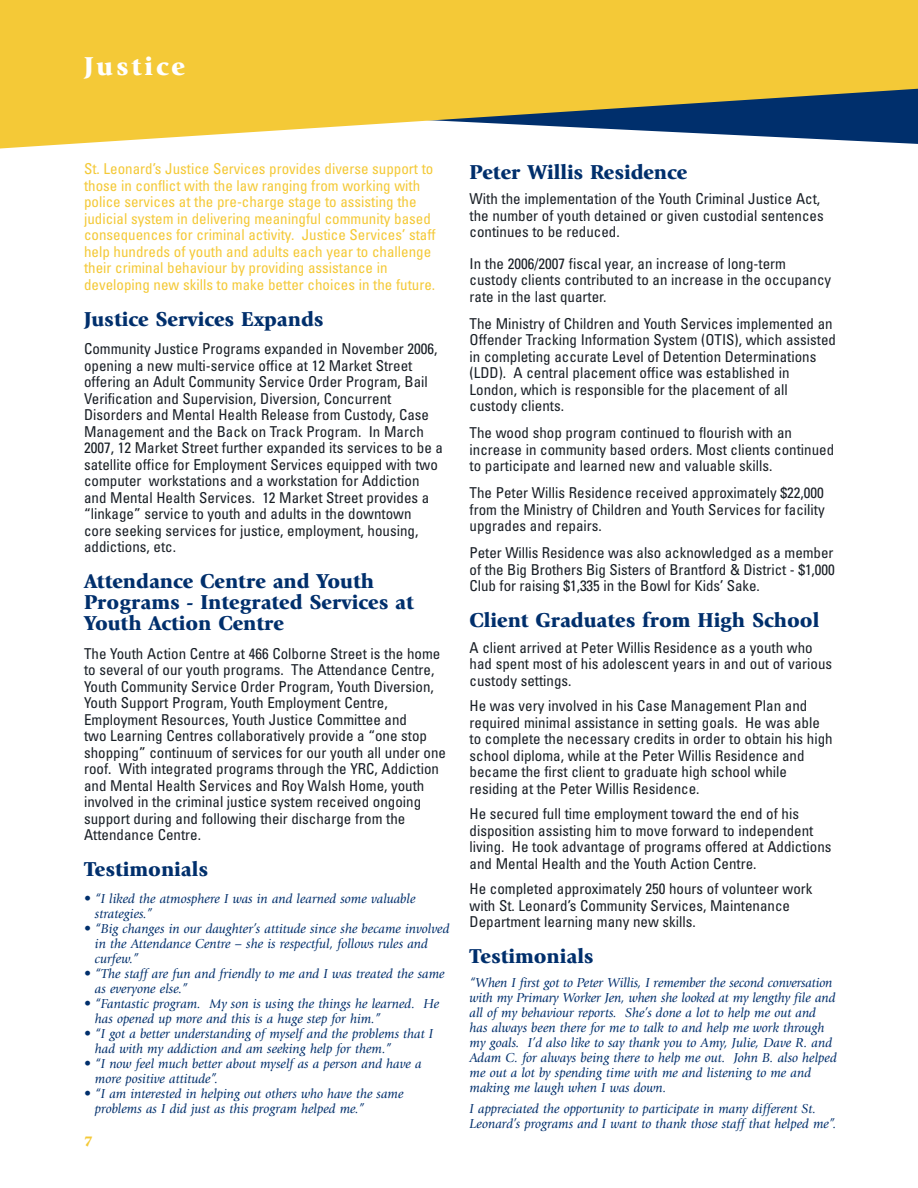
<style>
.page{position:relative;width:918px;height:1188px;background:#fff}
.page>*{position:absolute;margin:0;border:0;box-sizing:border-box;transform-origin:0 0}
.t1{font:900 27px "Giovanni";letter-spacing:.11em;color:#fff}
.t2{font:900 21px/21px "Giovanni";color:#002f6c}
.t3{font:condensed 15px/16.5px "Univers";color:#191f26}
.t4{font:condensed 15px/16.5px "Univers";color:#f4c937}
.t5{font:900 15px "Giovanni";color:#f4c937}
.t6{font:italic 13.5px/15px "Giovanni";color:#002f6c}
</style>
<div class="page">
<svg style="left:0;top:0;width:918px;height:148px;background:#ddbf50"></svg>
<h1 class="t1" style="left:84px;top:55px;width:102px">Justice</h1>
<p class="t4" style="left:84px;top:162px;width:353px">St. Leonard’s Justice Services provides diverse support to those in conflict with the law ranging from working with police services at the pre-charge stage to assisting the judicial system in delivering meaningful community based consequences for criminal activity. Justice Services’ staff help hundreds of youth and adults each year to challenge their criminal behaviour by providing assistance in developing new skills to make better choices in the future.</p>
<h2 class="t2" style="left:84px;top:310px;width:241px">Justice Services Expands</h2>
<p class="t3" style="left:84px;top:342px;width:360px">Community Justice Programs expanded in November 2006, opening a new multi-service office at 12 Market Street offering an Adult Community Service Order Program, Bail Verification and Supervision, Diversion, Concurrent Disorders and Mental Health Release from Custody, Case Management and the Back on Track Program. In March 2007, 12 Market Street further expanded its services to be a satellite office for Employment Services equipped with two computer workstations and a workstation for Addiction and Mental Health Services. 12 Market Street provides a “linkage” service to youth and adults in the downtown<br>core seeking services for justice, employment, housing, addictions, etc.</p>
<h2 class="t2" style="left:84px;top:573px;width:331px">Attendance Centre and Youth<br>Programs - Integrated Services at<br>Youth Action Centre</h2>
<p class="t3" style="left:84px;top:647px;width:363px">The Youth Action Centre at 466 Colborne Street is the home to several of our youth programs. The Attendance Centre, Youth Community Service Order Program, Youth Diversion, Youth Support Program, Youth Employment Centre, Employment Resources, Youth Justice Committee and<br>two Learning Centres collaboratively provide a “one stop shopping” continuum of services for our youth all under one roof. With integrated programs through the YRC, Addiction and Mental Health Services and Roy Walsh Home, youth involved in the criminal justice system received ongoing support during and following their discharge from the Attendance Centre.</p>
<h2 class="t2" style="left:84px;top:861px;width:126px">Testimonials</h2>
<p class="t6" style="left:95px;top:893px;width:322px;text-indent:-11px">• “I liked the atmosphere I was in and learned some valuable strategies.”</p>
<p class="t6" style="left:95px;top:923px;width:356px;text-indent:-11px">• “Big changes in our daughter’s attitude since she became involved in the Attendance Centre – she is respectful, follows rules and curfew.”</p>
<p class="t6" style="left:95px;top:968px;width:351px;text-indent:-11px">• “The staff are fun and friendly to me and I was treated the same as everyone else.”</p>
<p class="t6" style="left:95px;top:998px;width:346px;text-indent:-11px">• “Fantastic program. My son is using the things he learned. He has opened up more and this is a huge step for him.”</p>
<p class="t6" style="left:95px;top:1028px;width:340px;text-indent:-11px">• “I got a better understanding of myself and the problems that I had with my addiction and am seeking help for them.”</p>
<p class="t6" style="left:95px;top:1058px;width:328px;text-indent:-11px">• “I now feel much better about myself as a person and have a more positive attitude”.</p>
<p class="t6" style="left:95px;top:1088px;width:310px;text-indent:-11px">• “I am interested in helping out others who have the same problems as I did just as this program helped me.”</p>
<p class="t5" style="left:84px;top:1135px;width:10px">7</p>
<h2 class="t2" style="left:470px;top:163px;width:219px">Peter Willis Residence</h2>
<p class="t3" style="left:470px;top:192px;width:356px">With the implementation of the Youth Criminal Justice Act, the number of youth detained or given custodial sentences continues to be reduced.</p>
<p class="t3" style="left:470px;top:256px;width:363px">In the 2006/2007 fiscal year, an increase of long-term custody clients contributed to an increase in the occupancy rate in the last quarter.</p>
<p class="t3" style="left:470px;top:316px;width:368px">The Ministry of Children and Youth Services implemented an Offender Tracking Information System (OTIS), which assisted in completing accurate Level of Detention Determinations (LDD). A central placement office was established in London, which is responsible for the placement of all custody clients.</p>
<p class="t3" style="left:470px;top:426px;width:366px">The wood shop program continued to flourish with an increase in community based orders. Most clients continued to participate and learned new and valuable skills.</p>
<p class="t3" style="left:470px;top:486px;width:357px;text-align:justify">The Peter Willis Residence received approximately $22,000 from the Ministry of Children and Youth Services for facility upgrades and repairs.</p>
<p class="t3" style="left:470px;top:546px;width:367px;text-align:justify">Peter Willis Residence was also acknowledged as a member of the Big Brothers Big Sisters of Brantford &amp; District - $1,000<br>Club for raising $1,335 in the Bowl for Kids’ Sake.</p>
<h2 class="t2" style="left:470px;top:612px;width:351px">Client Graduates from High School</h2>
<p class="t3" style="left:470px;top:640px;width:364px">A client arrived at Peter Willis Residence as a youth who had spent most of his adolescent years in and out of various custody settings.</p>
<p class="t3" style="left:470px;top:699px;width:365px">He was very involved in his Case Management Plan and required minimal assistance in setting goals. He was able to complete the necessary credits in order to obtain his high school diploma, while at the Peter Willis Residence and became the first client to graduate high school while residing at the Peter Willis Residence.</p>
<p class="t3" style="left:470px;top:807px;width:363px">He secured full time employment toward the end of his disposition assisting him to move forward to independent living. He took advantage of programs offered at Addictions and Mental Health and the Youth Action Centre.</p>
<p class="t3" style="left:470px;top:882px;width:344px">He completed approximately 250 hours of volunteer work with St. Leonard’s Community Services, Maintenance<br>Department learning many new skills.</p>
<h2 class="t2" style="left:470px;top:948px;width:126px">Testimonials</h2>
<p class="t6" style="left:470px;top:976px;width:369px">“When I first got to Peter Willis, I remember the second conversation with my Primary Worker Jen, when she looked at my lengthy file and all of my behaviour reports. She’s done a lot to help me out and has always been there for me to talk to and help me work through my goals. I’d also like to say thank you to Amy, Julie, Dave R. and Adam C. for always being there to help me out. John B. also helped me out a lot by spending time with me and listening to me and making me laugh when I was down.</p>
<p class="t6" style="left:470px;top:1102px;width:369px">I appreciated the opportunity to participate in many different St.<br>Leonard’s programs and I want to thank those staff that helped me”.</p>
</div>
